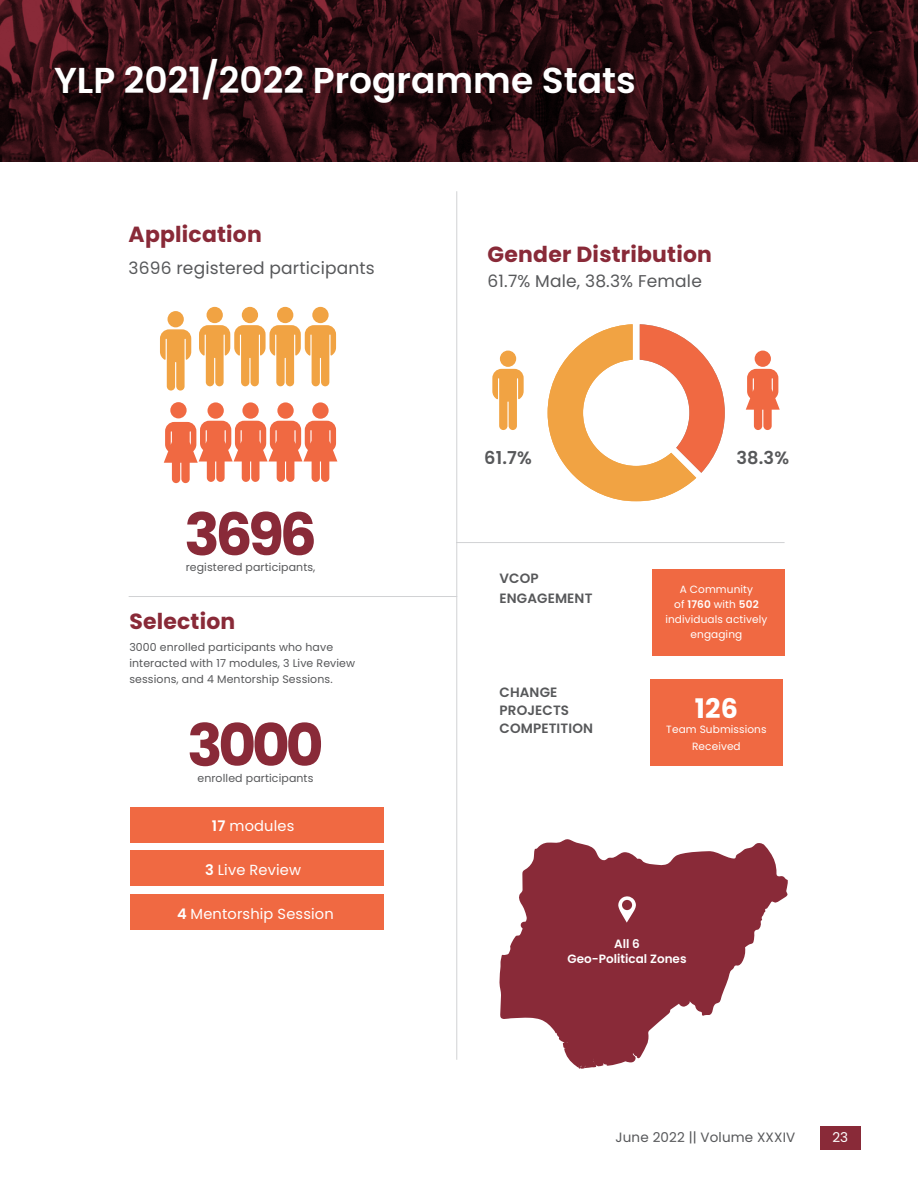
<style>
.page{position:relative;width:918px;height:1188px;background:#fff}
.page>*{position:absolute;margin:0;border:0;box-sizing:border-box;transform-origin:0 0}
.t1{font:700 58.35px "Poppins";letter-spacing:-.075em;color:#892a38}
.t2{font:600 36px "Poppins";color:#fff}
.t3{font:700 27px "Poppins";color:#fff}
.t4{font:700 21.9px "Poppins";letter-spacing:.01em;color:#892a38}
.t5{font:600 17.85px "Poppins";color:#57585a}
.t6{font:17.1px "Poppins";letter-spacing:.01em;color:#57585a}
.t7{font:14.55px "Poppins";letter-spacing:.01em;color:#fff}
.t8{font:600 13.5px/18px "Poppins";letter-spacing:.01em;color:#57585a}
.t9{font:13.5px "Poppins";letter-spacing:.01em;color:#57585a}
.t10{font:13.5px "Poppins";color:#fff}
.t11{font:600 12px/15.8px "Poppins";color:#fff;text-align:center}
.t12{font:10.95px/15.8px "Poppins";letter-spacing:.01em;color:#57585a}
.t13{font:10.5px/15px "Poppins";letter-spacing:.01em;color:#fff;text-align:center}
.s1{font-weight:600}
</style>
<div class="page">
<div style="left:820px;top:1126px;width:41px;height:24px;background:#892a38"></div>
<img style="left:0;top:0;width:918px;height:162px">
<div style="left:131px;top:807px;width:253px;height:35px;background:#f06942"></div>
<div style="left:131px;top:851px;width:253px;height:35px;background:#f06942"></div>
<div style="left:131px;top:894px;width:253px;height:36px;background:#f06942"></div>
<svg style="left:160px;top:329px;width:31px;height:62px"></svg>
<div style="left:168px;top:311px;width:16px;height:16px;background:#f1a343;border-radius:50%"></div>
<div style="left:207px;top:307px;width:16px;height:16px;background:#f1a343;border-radius:50%"></div>
<div style="left:312px;top:307px;width:17px;height:16px;background:#f1a343;border-radius:50%"></div>
<svg style="left:492px;top:369px;width:32px;height:61px"></svg>
<div style="left:500px;top:351px;width:16px;height:16px;background:#f1a343;border-radius:50%"></div>
<div style="left:277px;top:307px;width:16px;height:16px;background:#f1a343;border-radius:50%"></div>
<svg style="left:199px;top:325px;width:137px;height:61px"></svg>
<div style="left:242px;top:307px;width:16px;height:16px;background:#f1a343;border-radius:50%"></div>
<div style="left:277px;top:402px;width:17px;height:17px;background:#f06942;border-radius:50%"></div>
<div style="left:242px;top:402px;width:17px;height:17px;background:#f06942;border-radius:50%"></div>
<div style="left:208px;top:402px;width:16px;height:17px;background:#f06942;border-radius:50%"></div>
<div style="left:170px;top:402px;width:17px;height:16px;background:#f06942;border-radius:50%"></div>
<div style="left:312px;top:402px;width:17px;height:17px;background:#f06942;border-radius:50%"></div>
<svg style="left:164px;top:421px;width:173px;height:62px"></svg>
<div style="left:755px;top:351px;width:16px;height:16px;background:#f06942;border-radius:50%"></div>
<svg style="left:746px;top:369px;width:34px;height:61px"></svg>
<svg style="left:548px;top:324px;width:177px;height:177px"></svg>
<hr style="left:129px;top:596px;width:328px;height:1px;background:#d1d2d4">
<hr style="left:456px;top:542px;width:329px;height:1px;background:#d1d2d4">
<hr style="left:456px;top:191px;width:1px;height:869px;background:#d1d2d4">
<div style="left:652px;top:569px;width:133px;height:87px;background:#f06942"></div>
<div style="left:650px;top:679px;width:133px;height:86px;background:#f06942"></div>
<svg style="left:499px;top:839px;width:289px;height:230px;fill:#892a38"></svg>
<svg style="left:618px;top:896px;width:18px;height:27px"></svg>
<h2 class="t2" style="left:54px;top:60px;width:583px">YLP 2021/2022 Programme Stats</h2>
<h3 class="t4" style="left:129px;top:222px;width:135px">Application</h3>
<h3 class="t6" style="left:129px;top:258px;width:248px">3696 registered participants</h3>
<h1 class="t1" style="left:184px;top:501px;width:134px">3696</h1>
<p class="t12" style="left:186px;top:559px;width:131px">registered participants,</p>
<h3 class="t4" style="left:129px;top:609px;width:108px">Selection</h3>
<p class="t12" style="left:129px;top:639px;width:227px">3000 enrolled participants who have interacted with 17 modules, 3 Live Review sessions, and 4 Mentorship Sessions.</p>
<h1 class="t1" style="left:187px;top:712px;width:138px">3000</h1>
<p class="t12" style="left:197px;top:770px;width:118px">enrolled participants</p>
<h3 class="t7" style="left:212px;top:817px;width:84px"><span class="s1">17</span> modules</h3>
<h3 class="t7" style="left:205px;top:861px;width:97px"><span class="s1">3</span> Live Review</h3>
<h3 class="t7" style="left:177px;top:905px;width:158px"><span class="s1">4</span> Mentorship Session</h3>
<h3 class="t4" style="left:488px;top:241px;width:226px">Gender Distribution</h3>
<h3 class="t6" style="left:488px;top:271px;width:216px">61.7% Male, 38.3% Female</h3>
<h3 class="t5" style="left:484px;top:448px;width:49px">61.7%</h3>
<h3 class="t5" style="left:736px;top:448px;width:54px">38.3%</h3>
<p class="t8" style="left:500px;top:569px;width:94px;line-height:19.5px">VCOP<br>ENGAGEMENT</p>
<p class="t8" style="left:500px;top:684px;width:95px">CHANGE<br>PROJECTS<br>COMPETITION</p>
<p class="t13" style="left:665px;top:582px;width:104px">A Community<br>of <span class="s1">1760</span> with <span class="s1">502 </span>individuals actively engaging</p>
<h3 class="t3" style="left:695px;top:693px;width:45px">126</h3>
<p class="t13" style="left:666px;top:721px;width:102px;line-height:16.5px">Team Submissions<br>Received</p>
<p class="t11" style="left:568px;top:936px;width:120px">All 6<br>Geo-Political Zones</p>
<p class="t9" style="left:616px;top:1129px;width:181px">June 2022 || Volume XXXIV</p>
<p class="t10" style="left:832px;top:1129px;width:17px">23</p>
</div>
